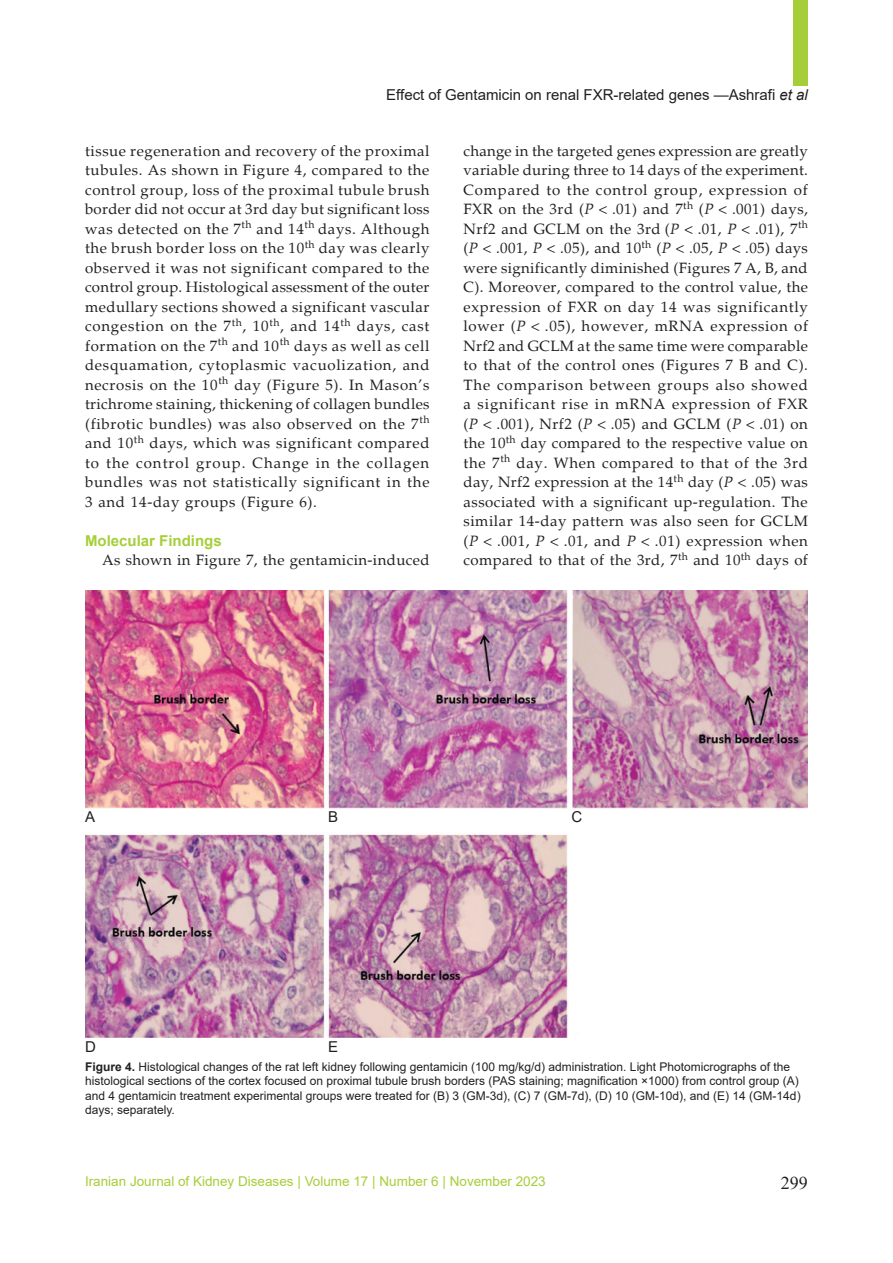
<style>
.page{position:relative;width:893px;height:1263px;background:#fff}
.page>*{position:absolute;margin:0;border:0;box-sizing:border-box;transform-origin:0 0}
.t1{font:18px "Times New Roman";color:#231f20}
.Main_Text{font:15px/19.5px "Palatino";letter-spacing:.04em;color:#231f20;text-align:justify}
.t2{font:15px "Arial";color:#231f20}
.Titr_02{font:700 15px "Arial";color:#a6ce39}
.t3{font:13.5px "Arial";color:#a6ce39}
.Fig___Table{font:12px/14.4px "Arial";color:#231f20}
.s1{font-style:italic}
.s2{font-weight:700}
</style>
<div class="page">
<div style="left:793px;top:0;width:15px;height:85px;background:#a6ce39"></div>
<img style="left:85px;top:590px;width:723px;height:448px">
<p class="t2" style="left:386px;top:85px;width:423px">Effect of Gentamicin on renal FXR-related genes —Ashrafi <span class="s1">et al</span></p>
<p class="Main_Text" style="left:85px;top:141px;width:346px">tissue regeneration and recovery of the proximal tubules. As shown in Figure 4, compared to the control group, loss of the proximal tubule brush border did not occur at 3rd day but significant loss was detected on the 7<sup>th</sup> and 14<sup>th</sup> days. Although the brush border loss on the 10<sup>th</sup> day was clearly observed it was not significant compared to the control group. Histological assessment of the outer medullary sections showed a significant vascular congestion on the 7<sup>th</sup>, 10<sup>th</sup>, and 14<sup>th</sup> days, cast formation on the 7<sup>th</sup> and 10<sup>th</sup> days as well as cell desquamation, cytoplasmic vacuolization, and necrosis on the 10<sup>th</sup> day (Figure 5). In Mason’s trichrome staining, thickening of collagen bundles (fibrotic bundles) was also observed on the 7<sup>th </sup>and 10<sup>th</sup> days, which was significant compared to the control group. Change in the collagen bundles was not statistically significant in the 3 and 14-day groups (Figure 6).</p>
<p class="Titr_02" style="left:85px;top:530px;width:138px">Molecular Findings</p>
<p class="Main_Text" style="left:102px;top:551px;width:329px">As shown in Figure 7, the gentamicin-induced</p>
<p class="Main_Text" style="left:463px;top:141px;width:346px">change in the targeted genes expression are greatly variable during three to 14 days of the experiment.<br>Compared to the control group, expression of FXR on the 3rd (<span class="s1">P</span> &lt; .01) and 7<sup>th</sup> (<span class="s1">P</span> &lt; .001) days, Nrf2 and GCLM on the 3rd (<span class="s1">P</span> &lt; .01, <span class="s1">P</span> &lt; .01), 7<sup>th </sup>(<span class="s1">P</span> &lt; .001, <span class="s1">P</span> &lt; .05), and 10<sup>th</sup> (<span class="s1">P</span> &lt; .05, <span class="s1">P</span> &lt; .05) days were significantly diminished (Figures 7 A, B, and C). Moreover, compared to the control value, the expression of FXR on day 14 was significantly lower (<span class="s1">P</span> &lt; .05), however, mRNA expression of Nrf2 and GCLM at the same time were comparable to that of the control ones (Figures 7 B and C).<br>The comparison between groups also showed a significant rise in mRNA expression of FXR (<span class="s1">P</span> &lt; .001), Nrf2 (<span class="s1">P</span> &lt; .05) and GCLM (<span class="s1">P</span> &lt; .01) on the 10<sup>th</sup> day compared to the respective value on the 7<sup>th</sup> day. When compared to that of the 3rd day, Nrf2 expression at the 14<sup>th</sup> day (<span class="s1">P</span> &lt; .05) was associated with a significant up-regulation. The similar 14-day pattern was also seen for GCLM (<span class="s1">P</span> &lt; .001, <span class="s1">P</span> &lt; .01, and <span class="s1">P</span> &lt; .01) expression when compared to that of the 3rd, 7<sup>th</sup> and 10<sup>th</sup> days of</p>
<p class="t2" style="left:85px;top:807px;width:12px">A</p>
<p class="t2" style="left:571px;top:807px;width:12px">C</p>
<p class="t2" style="left:328px;top:807px;width:12px">B</p>
<p class="t2" style="left:85px;top:1036px;width:12px">D</p>
<p class="Fig___Table" style="left:85px;top:1059px;width:717px"><span class="s2">Figure 4.</span> Histological changes of the rat left kidney fol lowing gentamicin (100 mg/kg/d) administration. Light Photomicrographs of the histological sections of the cortex focused on proximal tubule brush borders (PAS staining; magnification ×1000) from control group (A) and 4 gentamicin treatment experimental groups were treated for (B) 3 (GM-3d), (C) 7 (GM-7d), (D) 10 (GM-10d), and (E) 14 (GM-14d) days; separately.</p>
<p class="t2" style="left:328px;top:1036px;width:12px">E</p>
<p class="t3" style="left:85px;top:1172px;width:462px">Iranian Journal of Kidney Diseases | Volume 17 | Number 6 | November 2023</p>
<p class="t1" style="left:781px;top:1170px;width:28px">299</p>
</div>
